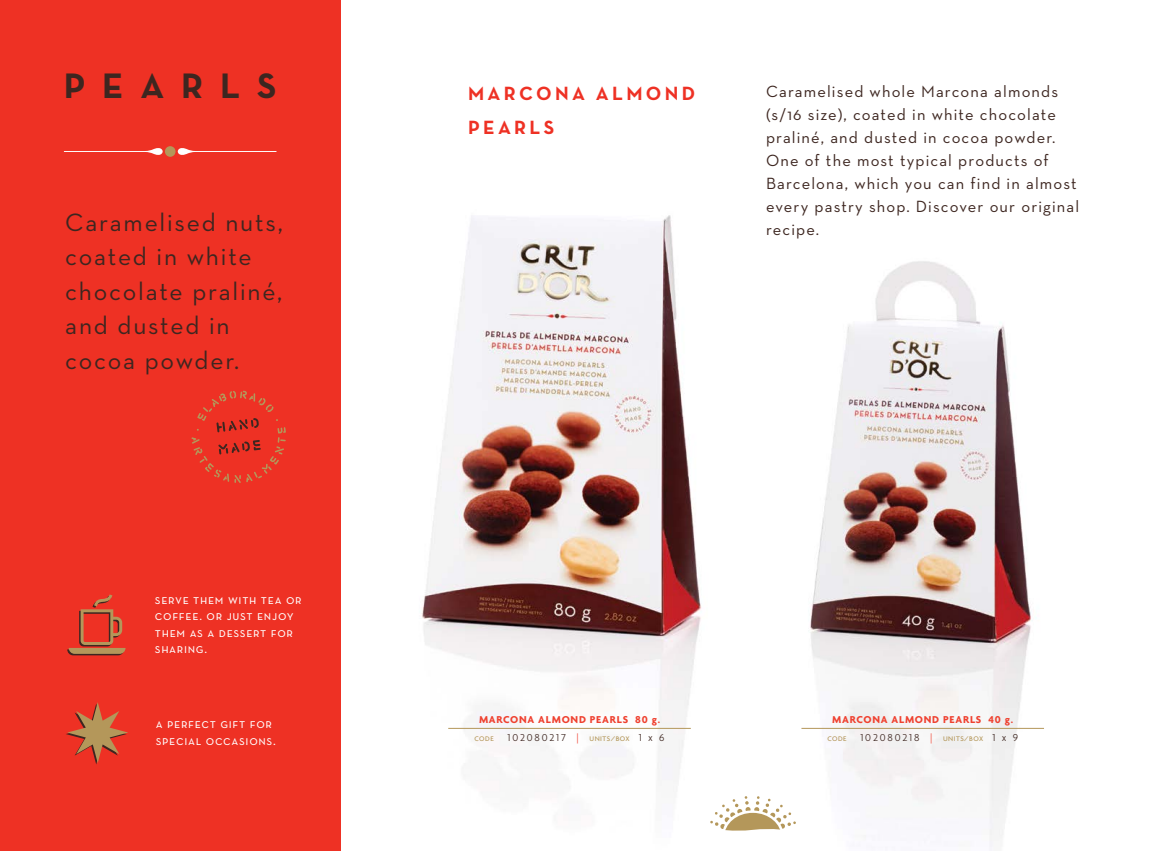
<style>
.page{position:relative;width:1149px;height:851px;background:#fff}
.page>*{position:absolute;margin:0;border:0;box-sizing:border-box;transform-origin:0 0}
.t1{font:36px "Neutra Text Bold SC";color:#3d2620}
.t2{font:25.5px/34.5px "Neutra Text";letter-spacing:.07em;color:#3d2620}
.t3{font:19.5px/34px "Neutra Text Bold SC";letter-spacing:.17em;color:#ee3124}
.t4{font:16.5px/23.1px "Neutra Text";letter-spacing:.07em;color:#3d2620}
.t5{font:13.5px/16.5px "Neutra Text Book SC";letter-spacing:.05em;color:#fff}
.t6{font:700 10.8px "Agenda";letter-spacing:.07em;color:#ef4130}
.t7{font:300 10.8px "Agenda";letter-spacing:.17em;color:#3d2620}
.t8{font:500 7.2px "Agenda";letter-spacing:.07em;color:#b4975a}
.s1{color:#ef4130}
.s2{font-weight:500;font-size:7.2px;color:#b4975a}
</style>
<div class="page">
<img style="left:340px;top:123px;width:361px;height:727px">
<img style="left:801px;top:261px;width:243px;height:586px">
<svg style="left:710px;top:796px;width:86px;height:35px"></svg>
<hr style="left:448px;top:728px;width:242px;height:1px;background:#b4975a">
<hr style="left:801px;top:728px;width:242px;height:1px;background:#b4975a">
<div style="left:0;top:0;width:340px;height:850px;background:#ee3124"></div>
<svg style="left:67px;top:594px;width:58px;height:61px"></svg>
<svg style="left:66px;top:702px;width:62px;height:62px"></svg>
<div style="left:165px;top:146px;width:10px;height:11px;background:#b4975a;border-radius:50%"></div>
<svg style="left:178px;top:148px;width:99px;height:7px"></svg>
<svg style="left:64px;top:148px;width:99px;height:7px"></svg>
<svg style="left:191px;top:390px;width:95px;height:93px"></svg>
<h1 class="t1" style="left:64px;top:63px;width:36px">PEARLS</h1>
<h2 class="t2" style="left:65px;top:204px;width:219px">Caramelised nuts, coated in white chocolate praliné, and dusted in cocoa powder.</h2>
<p class="t5" style="left:155px;top:590px;width:148px">serve them with tea or coffee. or just enjoy them as a dessert for sharing.</p>
<p class="t5" style="left:156px;top:715px;width:121px">a perfect gift for special occasions.</p>
<p class="t3" style="left:468px;top:76px;width:228px">MARCONA ALMOND<br>PEARLS</p>
<p class="t4" style="left:765px;top:79px;width:314px">Caramelised whole Marcona almonds (s/16 size), coated in white chocolate praliné, and dusted in cocoa powder.<br>One of the most typical products of Barcelona, which you can find in almost every pastry shop. Discover our original recipe.</p>
<p class="t6" style="left:479px;top:712px;width:182px">MARCONA ALMOND PEARLS 80 g.</p>
<p class="t8" style="left:474px;top:734px;width:21px">CODE</p>
<p class="t7" style="left:507px;top:731px;width:158px">102080217 <span class="s1">|</span> <span class="s2">UNITS/BOX</span> 1 x 6</p>
<p class="t6" style="left:832px;top:712px;width:182px">MARCONA ALMOND PEARLS 40 g.</p>
<p class="t8" style="left:827px;top:734px;width:21px">CODE</p>
<p class="t7" style="left:860px;top:731px;width:159px">102080218 <span class="s1">|</span> <span class="s2">UNITS/BOX</span> 1 x 9</p>
</div>
